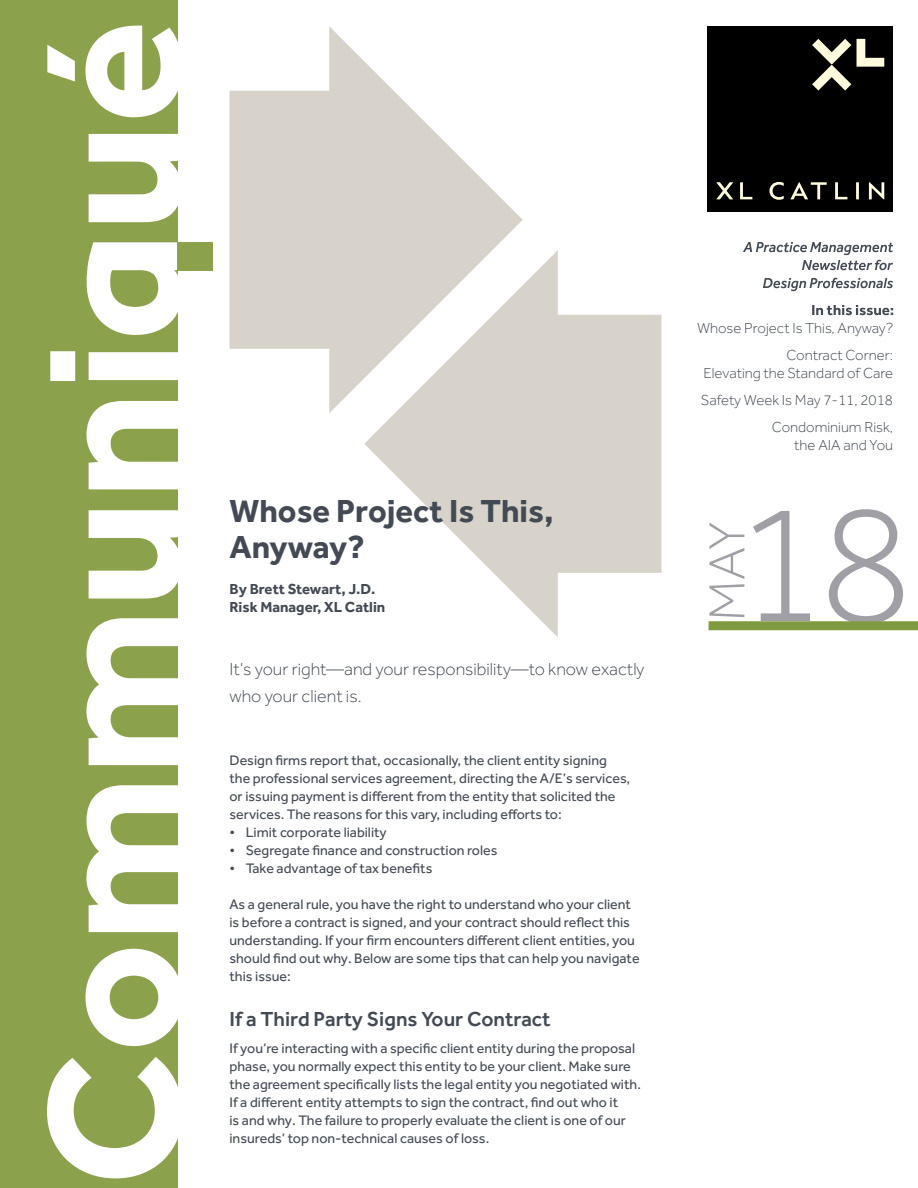
<style>
.page{position:relative;width:918px;height:1188px;background:#fff}
.page>*{position:absolute;margin:0;border:0;box-sizing:border-box;transform-origin:0 0}
.t1{font:300 172.5px "Effra";color:#a09fa6}
.t2{font:300 52.5px "Effra";color:#a09fa6}
.t3{font:700 33px/36px "Effra";color:#434a54}
.t4{font:500 21px "Effra";color:#434a54}
.t5{font:300 18px/27px "Effra";color:#434a54}
.t6{font:300 15px/27px "Effra";color:#434a54;text-align:right}
.t7{font:700 15px/18px "Effra";color:#434a54}
.t8{font:14.25px/18px "Effra";color:#434a54}
</style>
<div class="page">
<div style="left:0;top:0;width:177px;height:1188px;background:#8ba14c"></div>
<svg style="left:47px;top:26px;width:166px;height:1152px;fill:#fff"></svg>
<div style="left:177px;top:242px;width:36px;height:28px;background:#8ba14c"></div>
<div style="left:709px;top:621px;width:209px;height:9px;background:#809a40"></div>
<div style="left:707px;top:26px;width:186px;height:186px;background:#000"></div>
<svg style="left:812px;top:39px;width:72px;height:52px"></svg>
<svg style="left:769px;top:182px;width:115px;height:18px"></svg>
<svg style="left:740px;top:182px;width:12px;height:17px"></svg>
<svg style="left:716px;top:182px;width:17px;height:17px"></svg>
<svg style="left:743px;top:242px;width:150px;height:28px"></svg>
<svg style="left:763px;top:278px;width:130px;height:13px"></svg>
<svg style="left:812px;top:305px;width:81px;height:10px"></svg>
<svg style="left:230px;top:26px;width:432px;height:611px"></svg>
<h3 class="t3" style="left:230px;top:492px;width:325px">Whose Project Is This,<br>Anyway?</h3>
<p class="t7" style="left:230px;top:580px;width:157px">By Brett Stewart, J.D.<br>Risk Manager, XL Catlin</p>
<p class="t5" style="left:230px;top:655px;width:417px">It’s your right—and your responsibility—to know exactly who your client is.</p>
<p class="t8" style="left:230px;top:751px;width:402px">Design firms report that, occasionally, the client entity signing the professional services agreement, directing the A/E’s services, or issuing payment is different from the entity that solicited the services. The reasons for this vary, including efforts to:</p>
<p class="t8" style="left:230px;top:823px;width:159px">• Limit corporate liability</p>
<p class="t8" style="left:230px;top:841px;width:270px">• Segregate finance and construction roles</p>
<p class="t8" style="left:230px;top:859px;width:204px">• Take advantage of tax benefits</p>
<p class="t8" style="left:230px;top:895px;width:412px">As a general rule, you have the right to understand who your client is before a contract is signed, and your contract should reflect this understanding. If your firm encounters different client entities, you should find out why. Below are some tips that can help you navigate this issue:</p>
<h3 class="t4" style="left:230px;top:1006px;width:323px">If a Third Party Signs Your Contract</h3>
<p class="t8" style="left:230px;top:1039px;width:413px">If you’re interacting with a specific client entity during the proposal phase, you normally expect this entity to be your client. Make sure the agreement specifically lists the legal entity you negotiated with.<br>If a different entity attempts to sign the contract, find out who it<br>is and why. The failure to properly evaluate the client is one of our insureds’ top non-technical causes of loss.</p>
<p class="t6" style="left:697px;top:314px;width:198px">Whose Project Is This, Anyway?<br>Contract Corner:</p>
<p class="t6" style="left:701px;top:359px;width:194px">Elevating the Standard of Care<br>Safety Week Is May 7-11, 2018<br>Condominium Risk,</p>
<p class="t6" style="left:794px;top:431px;width:100px">the AIA and You</p>
<h2 class="t2" style="left:697px;top:621px;width:101px;rotate:-90deg">MAY</h2>
<h1 class="t1" style="left:734px;top:466px;width:181px">18</h1>
</div>
